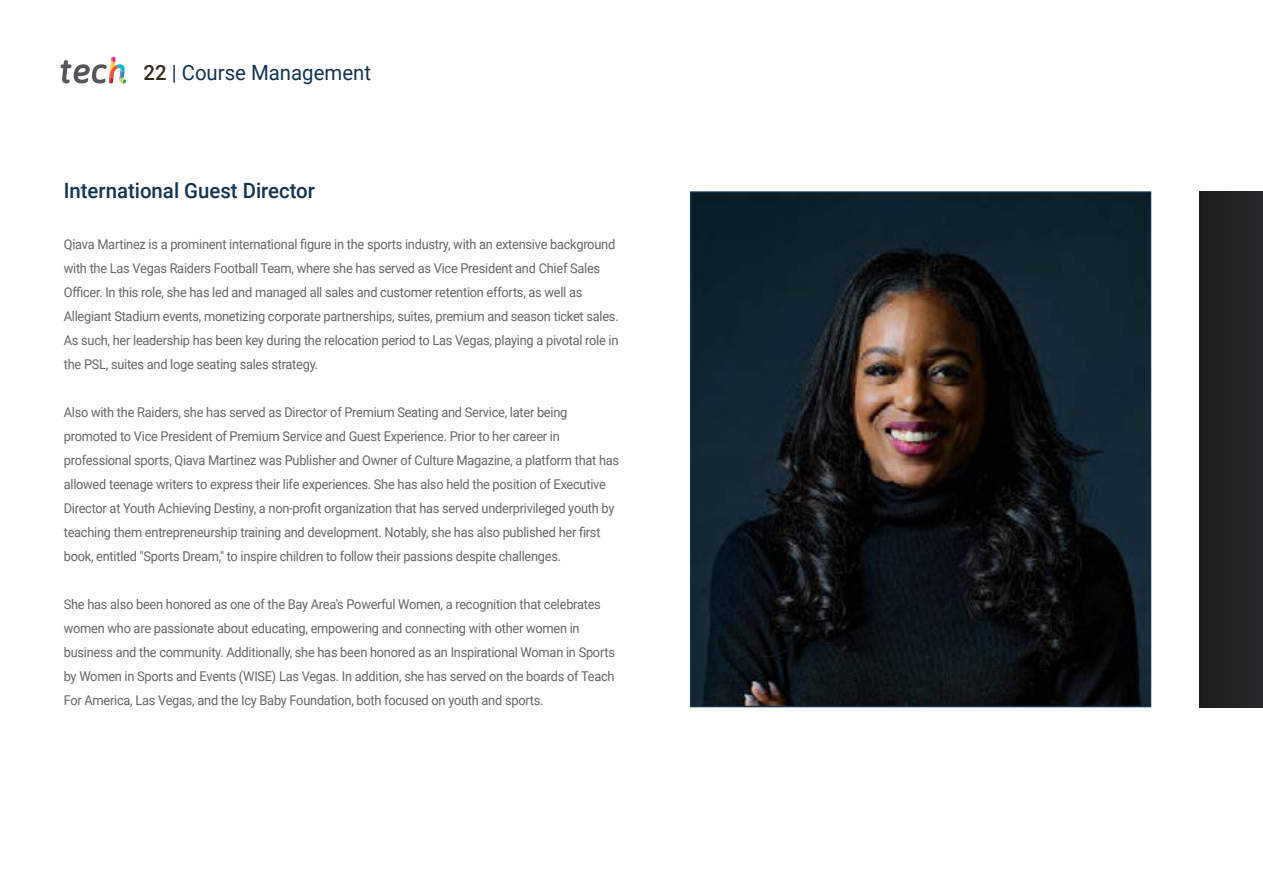
<style>
.page{position:relative;width:1263px;height:893px;background:#fff}
.page>*{position:absolute;margin:0;border:0;box-sizing:border-box;transform-origin:0 0}
.t1{font:500 21px "Roboto";color:#123352}
.t2{font:21px "Roboto";color:#123352}
.t3{font:13.5px/24px "Roboto";letter-spacing:-.02em;color:#656565;scale:.95 1}
.s1{font-weight:500;color:#312e20}
</style>
<div class="page">
<svg style="left:61px;top:57px;width:65px;height:27px"></svg>
<div style="left:1199px;top:191px;width:64px;height:516px;background:#222223"></div>
<img style="left:693px;top:194px;width:455px;height:510px">
<div style="left:690px;top:191px;width:461px;height:516px;border:2px solid #123352"></div>
<h1 class="t2" style="left:144px;top:57px;width:229px"><span class="s1">22</span> | Course Management</h1>
<h1 class="t1" style="left:64px;top:176px;width:253px">International Guest Director</h1>
<p class="t3" style="left:64px;top:231px;width:586px">Qiava Martinez is a prominent international figure in the sports industry, with an extensive background with the Las Vegas Raiders Football Team, where she has served as Vice President and Chief Sales Officer. In this role, she has led and managed all sales and customer retention efforts, as well as Allegiant Stadium events, monetizing corporate partnerships, suites, premium and season ticket sales.<br>As such, her leadership has been key during the relocation period to Las Vegas, playing a pivotal role in the PSL, suites and loge seating sales strategy.</p>
<p class="t3" style="left:64px;top:399px;width:586px">Also with the Raiders, she has served as Director of Premium Seating and Service, later being promoted to Vice President of Premium Service and Guest Experience. Prior to her career in professional sports, Qiava Martinez was Publisher and Owner of Culture Magazine, a platform that has allowed teenage writers to express their life experiences. She has also held the position of Executive Director at Youth Achieving Destiny, a non-profit organization that has served underprivileged youth by teaching them entrepreneurship training and development. Notably, she has also published her first book, entitled "Sports Dream," to inspire children to follow their passions despite challenges.</p>
<p class="t3" style="left:64px;top:591px;width:582px">She has also been honored as one of the Bay Area's Powerful Women, a recognition that celebrates women who are passionate about educating, empowering and connecting with other women in business and the community. Additionally, she has been honored as an Inspirational Woman in Sports by Women in Sports and Events (WISE) Las Vegas. In addition, she has served on the boards of Teach For America, Las Vegas, and the Icy Baby Foundation, both focused on youth and sports.</p>
</div>
